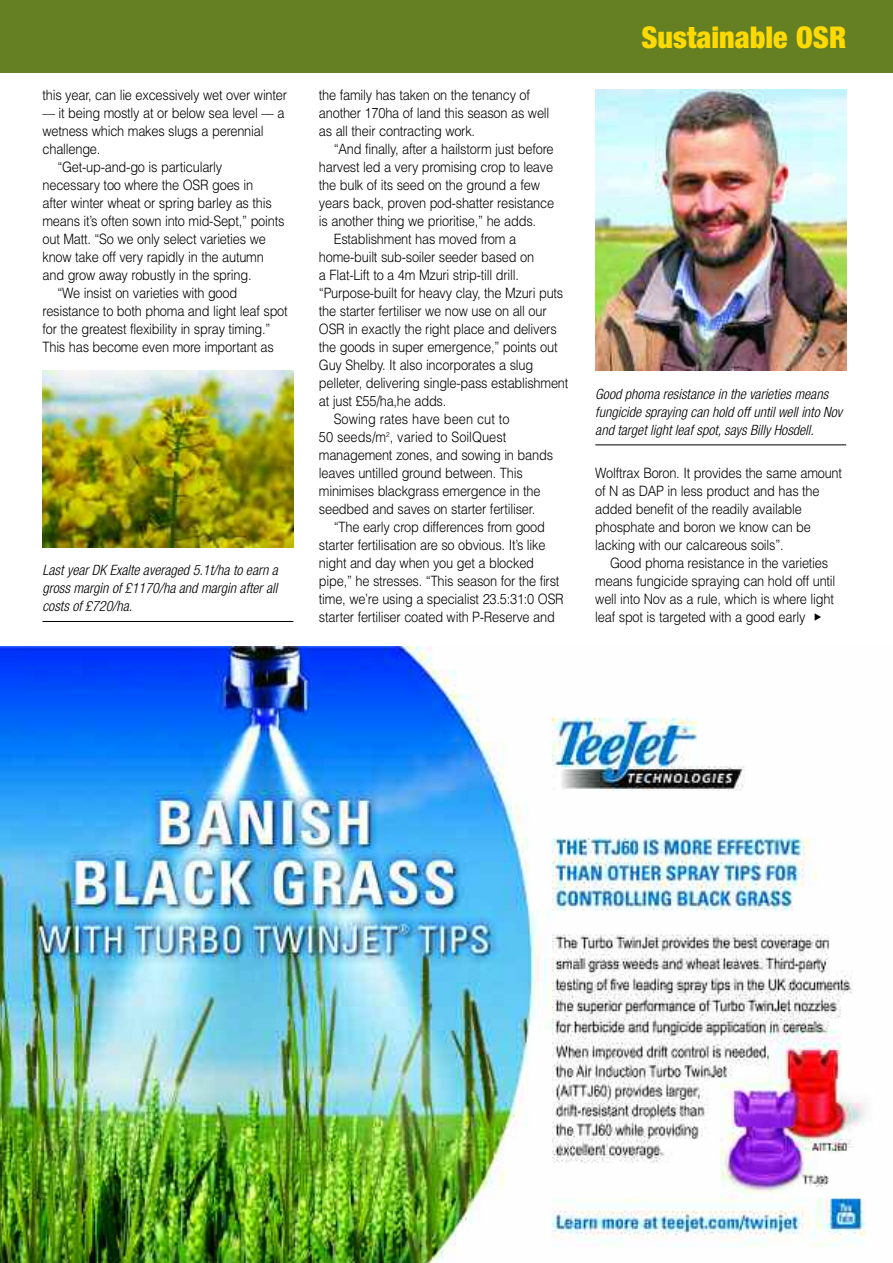
<style>
.page{position:relative;width:893px;height:1263px;background:#fff}
.page>*{position:absolute;margin:0;border:0;box-sizing:border-box;transform-origin:0 0}
.t1{font:900 condensed 30px "Helvetica Neue";color:#ffd902}
.t2{font:300 14.25px/18px "Helvetica";letter-spacing:-.015em;color:#000;scale:.9 1}
.t3{font:italic 300 condensed 14.25px/18px "Helvetica Neue";color:#000}
</style>
<div class="page">
<img style="left:0;top:646px;width:866px;height:617px">
<img style="left:595px;top:89px;width:251px;height:282px">
<hr style="left:595px;top:444px;width:251px;height:1px;background:#000">
<img style="left:43px;top:371px;width:250px;height:176px">
<hr style="left:43px;top:621px;width:250px;height:1px;background:#000">
<div style="left:0;top:0;width:893px;height:72px;background:#648022"></div>
<p class="t2" style="left:43px;top:86px;width:273px">this year, can lie excessively wet over winter</p>
<p class="t2" style="left:43px;top:104px;width:270px">–– it being mostly at or below sea level –– a</p>
<p class="t2" style="left:43px;top:122px;width:247px">wetness which makes slugs a perennial</p>
<p class="t2" style="left:43px;top:140px;width:66px">challenge.</p>
<p class="t2" style="left:57px;top:158px;width:185px">“Get-up-and-go is particularly</p>
<p class="t2" style="left:43px;top:176px;width:236px">necessary too where the OSR goes in</p>
<p class="t2" style="left:43px;top:194px;width:256px">after winter wheat or spring barley as this</p>
<p class="t2" style="left:43px;top:212px;width:270px">means it’s often sown into mid-Sept,” points</p>
<p class="t2" style="left:43px;top:230px;width:250px">out Matt. “So we only select varieties we</p>
<p class="t2" style="left:43px;top:248px;width:247px">know take off very rapidly in the autumn</p>
<p class="t2" style="left:43px;top:266px;width:234px">and grow away robustly in the spring.</p>
<p class="t2" style="left:57px;top:284px;width:201px">“We insist on varieties with good</p>
<p class="t2" style="left:43px;top:302px;width:274px">resistance to both phoma and light leaf spot</p>
<p class="t2" style="left:43px;top:320px;width:255px">for the greatest flexibility in spray timing.”</p>
<p class="t2" style="left:43px;top:338px;width:259px">This has become even more important as</p>
<p class="t3" style="left:43px;top:562px;width:237px;text-align:justify">Last year DK Exalte averaged 5.1t/ha to earn a gross margin of £1170/ha and margin after all costs of £720/ha.</p>
<p class="t2" style="left:319px;top:86px;width:258px">the family has taken on the tenancy of another 170ha of land this season as well as all their contracting work.</p>
<p class="t2" style="left:334px;top:140px;width:246px">“And finally, after a hailstorm just before</p>
<p class="t2" style="left:319px;top:158px;width:262px">harvest led a very promising crop to leave</p>
<p class="t2" style="left:319px;top:176px;width:247px">the bulk of its seed on the ground a few</p>
<p class="t2" style="left:319px;top:194px;width:263px">years back, proven pod-shatter resistance</p>
<p class="t2" style="left:319px;top:212px;width:243px">is another thing we prioritise,” he adds.</p>
<p class="t2" style="left:334px;top:230px;width:204px">Establishment has moved from a</p>
<p class="t2" style="left:319px;top:248px;width:241px">home-built sub-soiler seeder based on</p>
<p class="t2" style="left:319px;top:266px;width:224px">a Flat-Lift to a 4m Mzuri strip-till drill.</p>
<p class="t2" style="left:319px;top:284px;width:273px">“Purpose-built for heavy clay, the Mzuri puts</p>
<p class="t2" style="left:319px;top:302px;width:255px">the starter fertiliser we now use on all our</p>
<p class="t2" style="left:319px;top:320px;width:266px">OSR in exactly the right place and delivers</p>
<p class="t2" style="left:319px;top:338px;width:267px">the goods in super emergence,” points out</p>
<p class="t2" style="left:319px;top:356px;width:240px">Guy Shelby. It also incorporates a slug</p>
<p class="t2" style="left:319px;top:374px;width:279px">pelleter, delivering single-pass establishment</p>
<p class="t2" style="left:319px;top:392px;width:143px">at just £55/ha,he adds.</p>
<p class="t2" style="left:334px;top:410px;width:197px">Sowing rates have been cut to</p>
<p class="t2" style="left:319px;top:428px;width:210px">50 seeds/m<sup>2</sup>, varied to SoilQuest</p>
<p class="t2" style="left:319px;top:446px;width:262px">management zones, and sowing in bands</p>
<p class="t2" style="left:319px;top:464px;width:228px">leaves untilled ground between. This</p>
<p class="t2" style="left:319px;top:482px;width:248px">minimises blackgrass emergence in the</p>
<p class="t2" style="left:319px;top:500px;width:242px">seedbed and saves on starter fertiliser.</p>
<p class="t2" style="left:334px;top:518px;width:236px">“The early crop differences from good</p>
<p class="t2" style="left:319px;top:536px;width:253px">starter fertilisation are so obvious. It’s like</p>
<p class="t2" style="left:319px;top:554px;width:241px">night and day when you get a blocked</p>
<p class="t2" style="left:319px;top:572px;width:269px">pipe,” he stresses. “This season for the first</p>
<p class="t2" style="left:319px;top:590px;width:274px">time, we’re using a specialist 23.5:31:0 OSR</p>
<p class="t2" style="left:319px;top:608px;width:264px">starter fertiliser coated with P-Reserve and</p>
<h1 class="t1" style="left:641px;top:27px;width:206px">Sustainable OSR</h1>
<p class="t3" style="left:595px;top:386px;width:248px">Good phoma resistance in the varieties means fungicide spraying can hold off until well into Nov and target light leaf spot, says Billy Hosdell.</p>
<p class="t2" style="left:595px;top:464px;width:276px">Wolftrax Boron. It provides the same amount of N as DAP in less product and has the added benefit of the readily available phosphate and boron we know can be lacking with our calcareous soils”.</p>
<p class="t2" style="left:595px;top:554px;width:268px;text-indent:15px">Good phoma resistance in the varieties means fungicide spraying can hold off until well into Nov as a rule, which is where light leaf spot is targeted with a good early</p>
</div>
